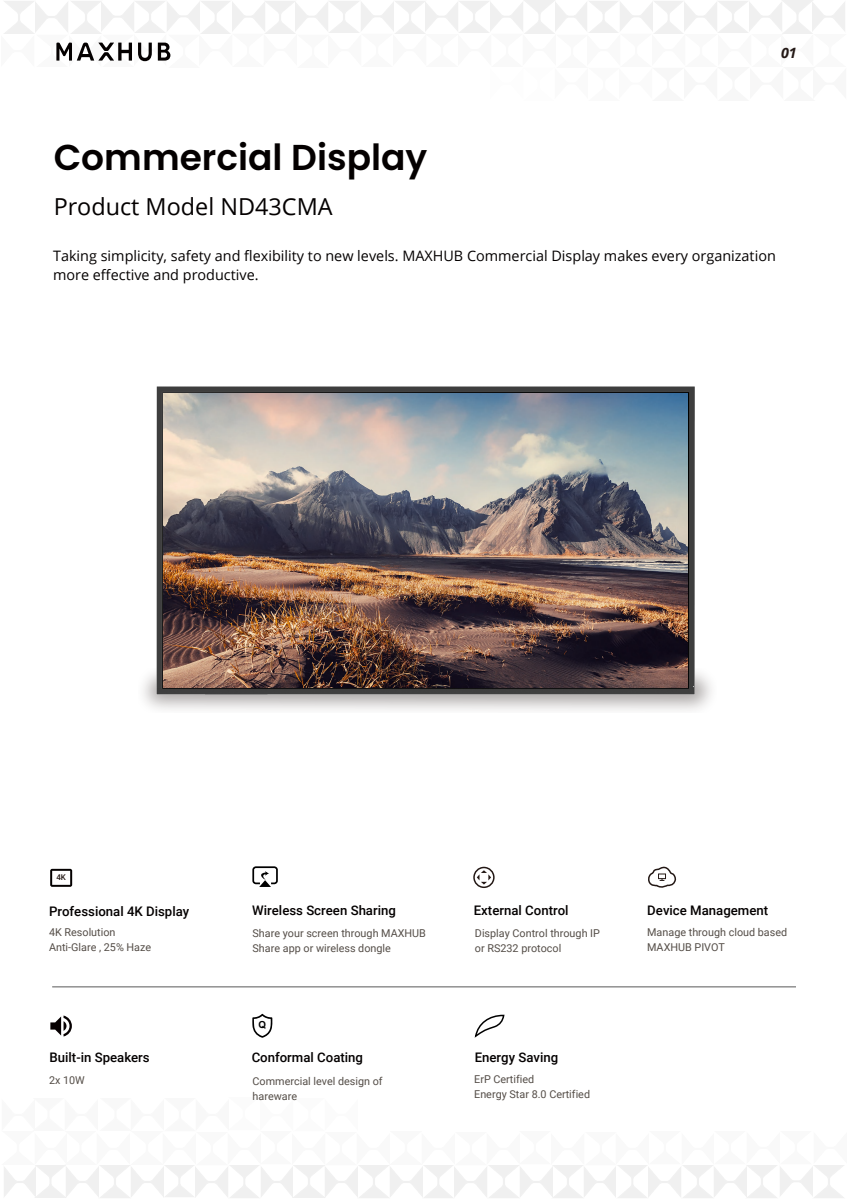
<style>
.page{position:relative;width:848px;height:1200px;background:#fff}
.page>*{position:absolute;margin:0;border:0;box-sizing:border-box;transform-origin:0 0}
.t1{font:600 36px "Poppins ZN";color:#040000}
.t2{font:23.4px "Open Sans";color:#040000}
.t3{font:14.4px/19.2px "Open Sans";color:#040000}
.t4{font:italic 700 14.25px "Open Sans";color:#231815}
.t5{font:500 13.2px "Roboto";color:#040000}
.t6{font:10.8px/15px "Roboto";color:#544d47}
.t7{font:700 9.69px "Arial";color:#000}
.t8{font:500 7.95px "Roboto";color:#231815}
</style>
<div class="page">
<svg style="left:50px;top:869px;width:22px;height:18px"></svg>
<svg style="left:53px;top:986px;width:743px;height:1px"></svg>
<svg style="left:138px;top:43px;width:14px;height:18px"></svg>
<svg style="left:158px;top:43px;width:12px;height:18px"></svg>
<svg style="left:56px;top:43px;width:76px;height:18px"></svg>
<svg style="left:50px;top:1016px;width:22px;height:21px"></svg>
<img style="left:152px;top:386px;width:548px;height:311px">
<svg style="left:252px;top:866px;width:26px;height:21px"></svg>
<svg style="left:648px;top:867px;width:28px;height:21px"></svg>
<div style="left:473px;top:867px;width:21px;height:21px;border:2px solid #231815;border-radius:50%"></div>
<svg style="left:477px;top:870px;width:14px;height:15px"></svg>
<svg style="left:252px;top:1014px;width:20px;height:24px"></svg>
<svg style="left:474px;top:1014px;width:31px;height:24px"></svg>
<img style="left:163px;top:394px;width:524px;height:293px">
<h1 class="t1" style="left:54px;top:134px;width:375px">Commercial Display</h1>
<h2 class="t2" style="left:54px;top:191px;width:280px">Product Model ND43CMA</h2>
<h3 class="t4" style="left:781px;top:43px;width:17px">01</h3>
<h3 class="t3" style="left:53px;top:246px;width:724px">Taking simplicity, safety and flexibility to new levels. MAXHUB Commercial Display makes every organization more effective and productive.</h3>
<p class="t8" style="left:56px;top:872px;width:11px">4K</p>
<p class="t5" style="left:49px;top:902px;width:142px">Professional 4K Display</p>
<p class="t6" style="left:49px;top:924px;width:104px">4K Resolution<br>Anti-Glare , 25% Haze</p>
<p class="t5" style="left:252px;top:901px;width:145px">Wireless Screen Sharing</p>
<p class="t6" style="left:253px;top:925px;width:175px">Share your screen through MAXHUB<br>Share app or wireless dongle</p>
<p class="t7" style="left:259px;top:1018px;width:9px">Q</p>
<p class="t5" style="left:50px;top:1048px;width:102px">Built-in Speakers</p>
<p class="t5" style="left:252px;top:1048px;width:113px">Conformal Coating</p>
<p class="t6" style="left:253px;top:1073px;width:132px">Commercial level design of hareware</p>
<p class="t6" style="left:49px;top:1072px;width:37px">2x 10W</p>
<p class="t5" style="left:474px;top:901px;width:96px">External Control</p>
<p class="t6" style="left:475px;top:926px;width:127px">Display Control through IP or RS232 protocol</p>
<p class="t5" style="left:475px;top:1048px;width:85px">Energy Saving</p>
<p class="t6" style="left:474px;top:1072px;width:117px">ErP Certified<br>Energy Star 8.0 Certified</p>
<p class="t5" style="left:647px;top:901px;width:122px">Device Management</p>
<p class="t6" style="left:647px;top:924px;width:142px">Manage through cloud based<br>MAXHUB PIVOT</p>
</div>
